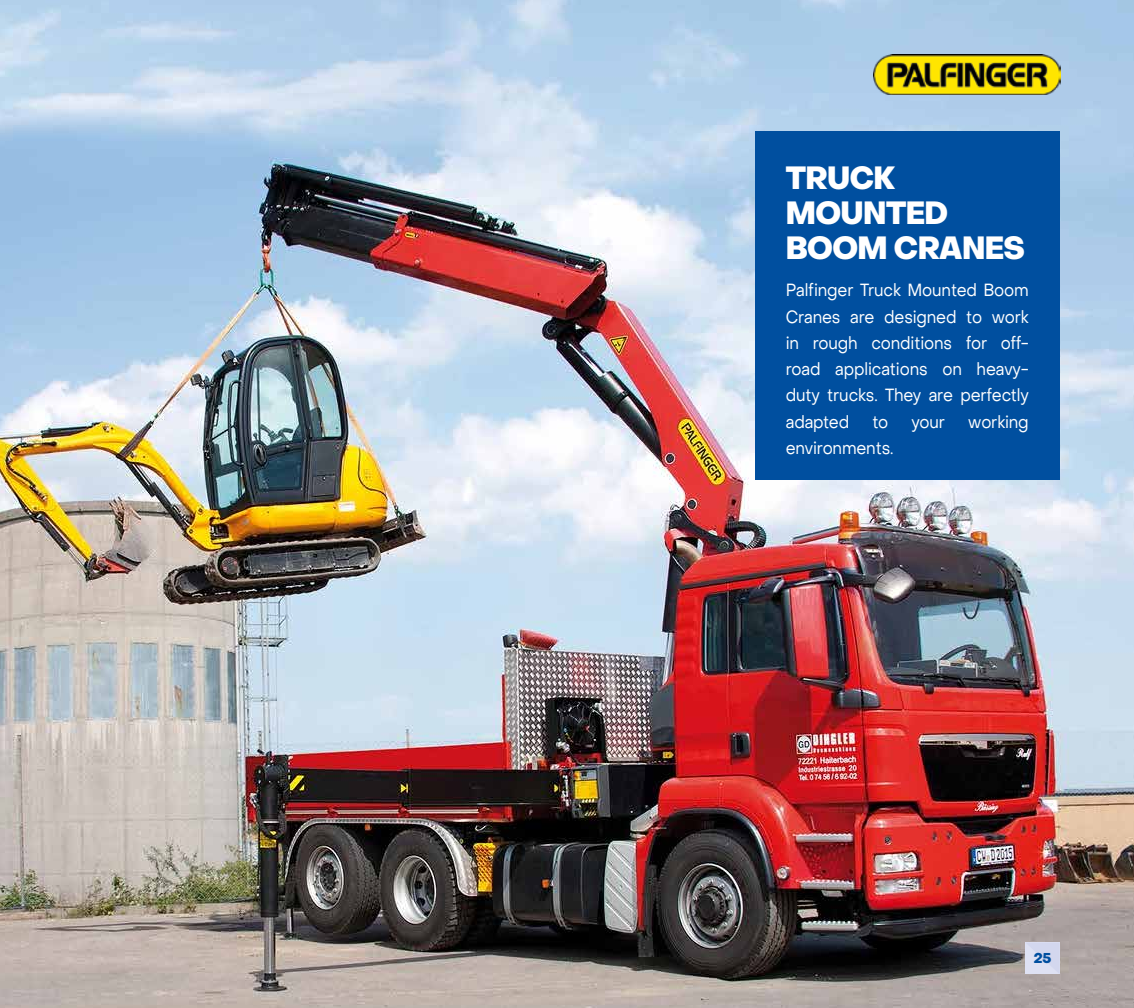
<style>
.page{position:relative;width:1134px;height:1008px;background:#fff}
.page>*{position:absolute;margin:0;border:0;box-sizing:border-box;transform-origin:0 0}
.t1{font:800 31.5px/35px "Object Sans";letter-spacing:-.02em;color:#fff;scale:.95 1}
.t2{font:17.5px/26.2px "Object Sans";letter-spacing:-.01em;color:#fff;text-align:justify;scale:.9 1}
.t3{font:800 14px "Object Sans";color:#004f9f}
</style>
<div class="page">
<img style="left:0;top:0;width:1134px;height:1008px">
<svg style="left:1026px;top:943px;width:34px;height:31px"></svg>
<div style="left:755px;top:131px;width:305px;height:349px;background:#004f9f"></div>
<img style="left:873px;top:55px;width:188px;height:40px">
<h1 class="t1" style="left:786px;top:161px;width:253px">TRUCK<br>MOUNTED<br>BOOM CRANES</h1>
<p class="t2" style="left:786px;top:277px;width:272px">Palfinger Truck Mounted Boom Cranes are designed to work in rough conditions for off&shy;road applications on heavy&shy;duty trucks. They are perfectly adapted</p>
<p class="t2" style="left:872px;top:409px;width:19px">to</p>
<p class="t2" style="left:911px;top:409px;width:39px">your</p>
<p class="t2" style="left:968px;top:409px;width:69px">working</p>
<p class="t2" style="left:786px;top:435px;width:121px">environments.</p>
<p class="t3" style="left:1034px;top:949px;width:19px">25</p>
</div>
